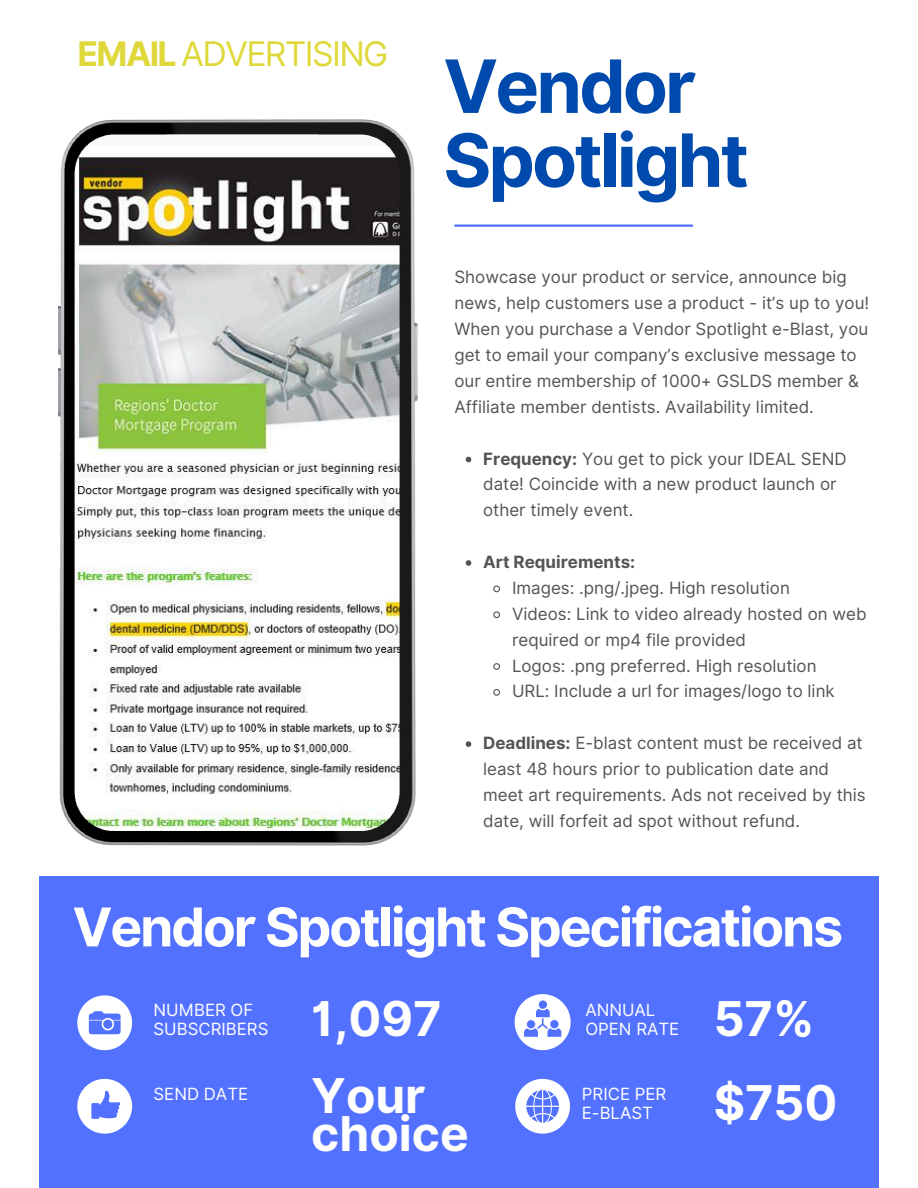
<style>
.page{position:relative;width:918px;height:1188px;background:#fff}
.page>*{position:absolute;margin:0;border:0;box-sizing:border-box;transform-origin:0 0}
.t1{font:700 73.5px/73.9px "Inter";letter-spacing:-.04em;color:#004aad}
.t2{font:700 53.4px "Inter";letter-spacing:-.04em;color:#fff}
.t3{font:700 48px/38.2px "Inter";color:#fff}
.t4{font:33.9px "Inter";letter-spacing:-.05em;color:#dfd83a}
.t5{font:16.95px/25.8px "Inter";color:#545454}
.t6{font:700 16.95px "Inter";color:#545454}
.t7{font:16.8px/19.2px "Inter";color:#fff}
.s1{font-weight:700}
</style>
<div class="page">
<hr style="left:454px;top:225px;width:239px;height:2px;background:#5271ff">
<img style="left:58px;top:120px;width:360px;height:725px">
<svg style="left:466px;top:457px;width:5px;height:5px"></svg>
<svg style="left:466px;top:560px;width:5px;height:6px"></svg>
<svg style="left:493px;top:585px;width:7px;height:8px"></svg>
<svg style="left:493px;top:611px;width:7px;height:8px"></svg>
<svg style="left:493px;top:663px;width:7px;height:7px"></svg>
<svg style="left:493px;top:689px;width:7px;height:7px"></svg>
<svg style="left:466px;top:741px;width:5px;height:6px"></svg>
<div style="left:39px;top:877px;width:840px;height:311px;background:#5271ff"></div>
<svg style="left:77px;top:995px;width:55px;height:55px"></svg>
<svg style="left:77px;top:1079px;width:55px;height:55px"></svg>
<svg style="left:515px;top:994px;width:56px;height:56px"></svg>
<svg style="left:515px;top:1079px;width:55px;height:55px"></svg>
<p class="t4" style="left:77px;top:33px;width:313px"><span class="s1">EMAIL</span> ADVERTISING</p>
<h5 class="t1" style="left:443px;top:49px;width:307px">Vendor<br>Spotlight</h5>
<p class="t5" style="left:454px;top:264px;width:416px">Showcase your product or service, announce big news, help customers use a product - it’s up to you!<br>When you purchase a Vendor Spotlight e-Blast, you get to email your company’s exclusive message to our entire membership of 1000+ GSLDS member &amp; Affiliate member dentists. Availability limited.</p>
<p class="t5" style="left:483px;top:446px;width:365px"><span class="s1">Frequency:</span> You get to pick your IDEAL SEND date! Coincide with a new product launch or other timely event.</p>
<p class="t6" style="left:483px;top:552px;width:154px">Art Requirements:</p>
<p class="t5" style="left:512px;top:575px;width:279px">Images: .png/.jpeg. High resolution</p>
<p class="t5" style="left:512px;top:601px;width:356px">Videos: Link to video already hosted on web required or mp4 file provided</p>
<p class="t5" style="left:512px;top:653px;width:306px">Logos: .png preferred. High resolution</p>
<p class="t5" style="left:512px;top:678px;width:324px">URL: Include a url for images/logo to link</p>
<p class="t5" style="left:483px;top:730px;width:384px"><span class="s1">Deadlines:</span> E-blast content must be received at least 48 hours prior to publication date and meet art requirements. Ads not received by this date, will forfeit ad spot without refund.</p>
<p class="t2" style="left:72px;top:895px;width:772px">Vendor Spotlight Specifications</p>
<p class="t7" style="left:154px;top:1000px;width:116px">NUMBER OF<br>SUBSCRIBERS</p>
<h2 class="t7" style="left:154px;top:1084px;width:96px">SEND DATE</h2>
<h3 class="t3" style="left:311px;top:999px;width:132px">1,097</h3>
<p class="t3" style="left:311px;top:1076px;width:159px">Your choice</p>
<p class="t7" style="left:585px;top:1000px;width:96px">ANNUAL<br>OPEN RATE</p>
<h6 class="t7" style="left:582px;top:1084px;width:86px">PRICE PER<br>E-BLAST</h6>
<h6 class="t3" style="left:714px;top:999px;width:102px">57%</h6>
<h3 class="t3" style="left:714px;top:1083px;width:125px">$750</h3>
</div>
